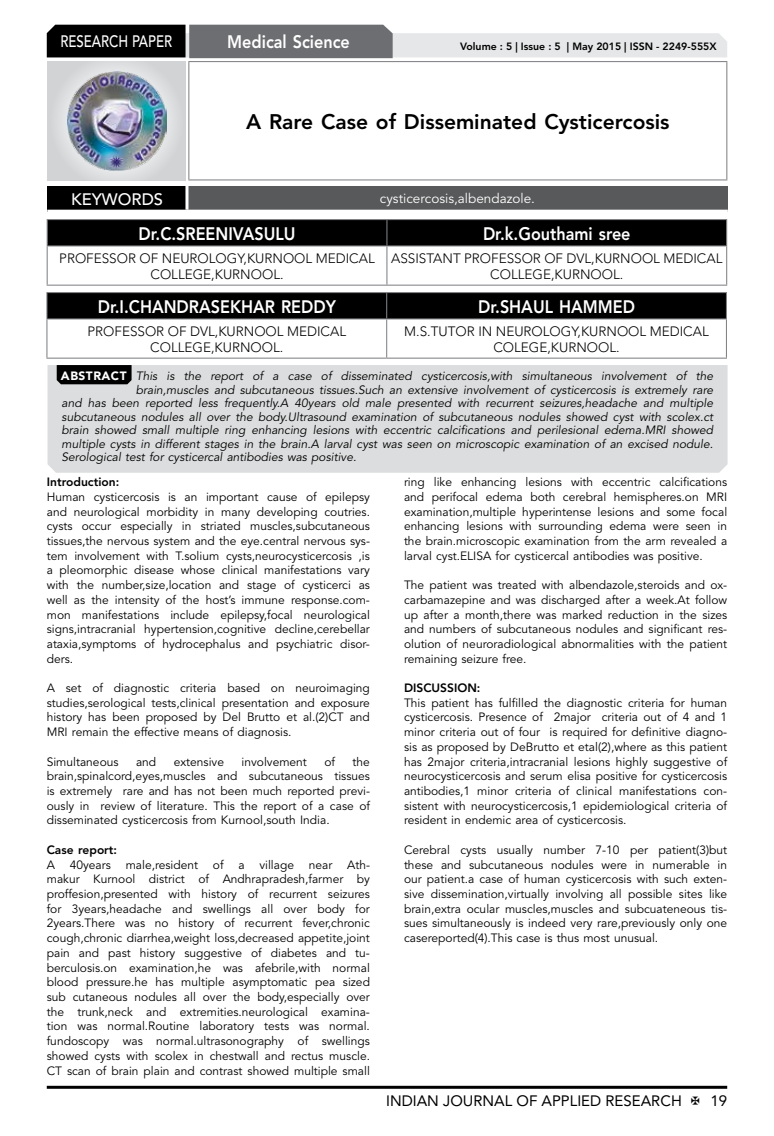
<style>
.page{position:relative;width:774px;height:1136px;background:#fff}
.page>*{position:absolute;margin:0;border:0;box-sizing:border-box;transform-origin:0 0}
.t1{font:800 21px "Avenir LT Std";color:#000}
.t2{font:800 18px "Avenir LT Std";color:#fff;scale:.9 1}
.t3{font:500 16.5px "Avenir LT Std";color:#fff;scale:.8 1}
.t4{font:500 16.5px "Avenir LT Std";color:#fff}
.t5{font:15px "Avenir LT Std";color:#000}
.t6{font:300 13.5px/16.2px "Avenir LT Std";color:#000;text-align:center}
.t7{font:13.5px "Avenir LT Std";color:#fff}
.t8{font:12px/14.7px "Avenir LT Std";color:#000;text-align:justify}
.t9{font:italic 12px "Avenir LT Std";color:#000}
.t10{font:800 12px "Avenir LT Std";color:#000}
.t11{font:800 10.5px "Avenir LT Std";color:#000}
.s1{font-weight:900;font-style:normal;color:#fff}
</style>
<div class="page">
<hr style="left:47px;top:1085px;width:680px;height:3px;background:#000">
<div style="left:48px;top:62px;width:137px;height:118px;background:linear-gradient(to right,#d9dadb,#d9dadb)"></div>
<img style="left:68px;top:71px;width:99px;height:100px">
<svg style="left:47px;top:25px;width:680px;height:33px;background:#979899"></svg>
<hr style="left:188px;top:61px;width:539px;height:1px;background:#808285">
<hr style="left:188px;top:62px;width:1px;height:117px;background:#808285">
<hr style="left:726px;top:62px;width:1px;height:117px;background:#808285">
<hr style="left:188px;top:179px;width:539px;height:1px;background:#808285">
<svg style="left:47px;top:219px;width:680px;height:26px;background:#060606"></svg>
<hr style="left:47px;top:245px;width:340px;height:1px;background:#808285">
<hr style="left:47px;top:246px;width:1px;height:38px;background:#808285">
<hr style="left:387px;top:245px;width:340px;height:1px;background:#808285">
<hr style="left:386px;top:246px;width:1px;height:38px;background:#808285">
<hr style="left:726px;top:246px;width:1px;height:38px;background:#808285">
<hr style="left:47px;top:284px;width:340px;height:1px;background:#808285">
<hr style="left:387px;top:284px;width:340px;height:1px;background:#808285">
<svg style="left:46px;top:292px;width:681px;height:26px;background:#060606"></svg>
<hr style="left:46px;top:318px;width:341px;height:1px;background:#808285">
<hr style="left:46px;top:319px;width:1px;height:38px;background:#808285">
<hr style="left:387px;top:318px;width:340px;height:1px;background:#808285">
<hr style="left:386px;top:319px;width:1px;height:38px;background:#808285">
<hr style="left:726px;top:319px;width:1px;height:38px;background:#808285">
<hr style="left:46px;top:357px;width:341px;height:1px;background:#808285">
<hr style="left:387px;top:357px;width:340px;height:1px;background:#808285">
<div style="left:47px;top:186px;width:140px;height:25px;background:#000"></div>
<div style="left:187px;top:186px;width:541px;height:25px;background:#58595b"></div>
<hr style="left:185px;top:186px;width:3px;height:24px;background:#fff">
<hr style="left:47px;top:210px;width:140px;height:3px;background:#fff">
<hr style="left:187px;top:210px;width:541px;height:3px;background:#fff">
<div style="left:48px;top:365px;width:679px;height:107px;background:#dcddde"></div>
<svg style="left:57px;top:365px;width:75px;height:19px"></svg>
<h3 class="t3" style="left:60px;top:32px;width:139px">RESEARCH PAPER</h3>
<h2 class="t2" style="left:227px;top:31px;width:138px">Medical Science</h2>
<p class="t11" style="left:460px;top:41px;width:258px">Volume : 5 | Issue : 5 | May 2015 | ISSN - 2249-555X</p>
<h1 class="t1" style="left:246px;top:109px;width:425px">A Rare Case of Disseminated Cysticercosis</h1>
<h3 class="t4" style="left:71px;top:189px;width:94px">KEYWORDS</h3>
<p class="t7" style="left:380px;top:190px;width:157px">cysticercosis,albendazole.</p>
<h2 class="t2" style="left:138px;top:223px;width:176px">Dr.C.SREENIVASULU</h2>
<h2 class="t2" style="left:483px;top:223px;width:165px">Dr.k.Gouthami sree</h2>
<p class="t6" style="left:59px;top:250px;width:317px">PROFESSOR OF NEUROLOGY,KURNOOL MEDICAL<br>COLLEGE,KURNOOL.</p>
<p class="t6" style="left:391px;top:250px;width:333px">ASSISTANT PROFESSOR OF DVL,KURNOOL MEDICAL<br>COLLEGE,KURNOOL.</p>
<h2 class="t2" style="left:98px;top:295px;width:266px">Dr.I.CHANDRASEKHAR REDDY</h2>
<h2 class="t2" style="left:478px;top:295px;width:176px">Dr.SHAUL HAMMED</h2>
<p class="t6" style="left:87px;top:323px;width:260px">PROFESSOR OF DVL,KURNOOL MEDICAL<br>COLLEGE,KURNOOL.</p>
<p class="t6" style="left:404px;top:323px;width:306px">M.S.TUTOR IN NEUROLOGY,KURNOOL MEDICAL<br>COLEGE,KURNOOL.</p>
<p class="t9" style="left:61px;top:369px;width:654px"><span class="s1">ABSTRACT</span> This is the report of a case of disseminated cysticercosis,with simultaneous involvement of the</p>
<p class="t9" style="left:136px;top:382px;width:579px">brain,muscles and subcutaneous tissues.Such an extensive involvement of cysticercosis is extremely rare</p>
<p class="t9" style="left:62px;top:396px;width:653px">and has been reported less frequently.A 40years old male presented with recurrent seizures,headache and multiple</p>
<p class="t9" style="left:62px;top:409px;width:653px">subcutaneous nodules all over the body.Ultrasound examination of subcutaneous nodules showed cyst with scolex.ct</p>
<p class="t9" style="left:62px;top:423px;width:653px">brain showed small multiple ring enhancing lesions with eccentric calcifications and perilesional edema.MRI showed</p>
<p class="t9" style="left:62px;top:436px;width:653px">multiple cysts in different stages in the brain.A larval cyst was seen on microscopic examination of an excised nodule.</p>
<p class="t9" style="left:62px;top:450px;width:296px">Serological test for cysticercal antibodies was positive.</p>
<p class="t10" style="left:47px;top:475px;width:74px">Introduction:</p>
<p class="t8" style="left:47px;top:489px;width:325px">Human cysticercosis is an important cause of epilepsy and neurological morbidity in many developing coutries. cysts occur especially in striated muscles,subcutaneous tissues,the nervous system and the eye.central nervous sys&shy;tem involvement with T.solium cysts,neurocysticercosis ,is a pleomorphic disease whose clinical manifestations vary with the number,size,location and stage of cysticerci as well as the intensity of the host’s immune response.com&shy;mon manifestations include epilepsy,focal neurological signs,intracranial hypertension,cognitive decline,cerebellar ataxia,symptoms of hydrocephalus and psychiatric disor&shy;ders.</p>
<p class="t8" style="left:47px;top:680px;width:325px">A set of diagnostic criteria based on neuroimaging studies,serological tests,clinical presentation and exposure history has been proposed by Del Brutto et al.(2)CT and MRI remain the effective means of diagnosis.</p>
<p class="t8" style="left:47px;top:754px;width:73px">Simultaneous</p>
<p class="t8" style="left:136px;top:754px;width:22px">and</p>
<p class="t8" style="left:174px;top:754px;width:52px">extensive</p>
<p class="t8" style="left:242px;top:754px;width:67px">involvement</p>
<p class="t8" style="left:324px;top:754px;width:12px">of</p>
<p class="t8" style="left:404px;top:475px;width:325px">ring like enhancing lesions with eccentric calcifications and perifocal edema both cerebral hemispheres.on MRI examination,multiple hyperintense lesions and some focal enhancing lesions with surrounding edema were seen in the brain.microscopic examination from the arm revealed a larval cyst.ELISA for cysticercal antibodies was positive.</p>
<p class="t8" style="left:404px;top:578px;width:325px">The patient was treated with albendazole,steroids and ox&shy;carbamazepine and was discharged after a week.At follow up after a month,there was marked reduction in the sizes and numbers of subcutaneous nodules and significant res&shy;olution of neuroradiological abnormalities with the patient remaining seizure free.</p>
<p class="t10" style="left:404px;top:680px;width:78px">DISCUSSION:</p>
<p class="t8" style="left:404px;top:695px;width:325px">This patient has fulfilled the diagnostic criteria for human cysticercosis. Presence of 2major criteria out of 4 and 1 minor criteria out of four is required for definitive diagno&shy;sis as proposed by DeBrutto et etal(2),where as this patient has 2major criteria,intracranial lesions highly suggestive of neurocysticercosis and serum elisa positive for cysticercosis antibodies,1 minor criteria of clinical manifestations con&shy;sistent with neurocysticercosis,1 epidemiological criteria of resident in endemic area of cysticercosis.</p>
<p class="t8" style="left:404px;top:842px;width:325px">Cerebral cysts usually number 7-10 per patient(3)but these and subcutaneous nodules were in numerable in our patient.a case of human cysticercosis with such exten&shy;sive dissemination,virtually involving all possible sites like brain,extra ocular muscles,muscles and subcuateneous tis&shy;sues simultaneously is indeed very rare,previously only one casereported(4).This case is thus most unusual.</p>
<p class="t8" style="left:47px;top:754px;width:325px;text-indent:306px">the brain,spinalcord,eyes,muscles and subcutaneous tissues is extremely rare and has not been much reported previ&shy;ously in review of literature. This the report of a case of disseminated cysticercosis from Kurnool,south India.</p>
<p class="t10" style="left:47px;top:842px;width:72px">Case report:</p>
<p class="t8" style="left:47px;top:857px;width:325px">A 40years male,resident of a village near Ath&shy;makur Kurnool district of Andhrapradesh,farmer by proffesion,presented with history of recurrent seizures for 3years,headache and swellings all over body for 2years.There was no history of recurrent fever,chronic cough,chronic diarrhea,weight loss,decreased appetite,joint pain and past history suggestive of diabetes and tu&shy;berculosis.on examination,he was afebrile,with normal blood pressure.he has multiple asymptomatic pea sized sub cutaneous nodules all over the body,especially over the trunk,neck and extremities.neurological examina&shy;tion was normal.Routine laboratory tests was normal. fundoscopy was normal.ultrasonography of swellings showed cysts with scolex in chestwall and rectus muscle.<br>CT scan of brain plain and contrast showed multiple small</p>
<p class="t5" style="left:386px;top:1091px;width:297px">INDIAN JOURNAL OF APPLIED RESEARCH</p>
<p class="t5" style="left:710px;top:1091px;width:18px">19</p>
</div>
